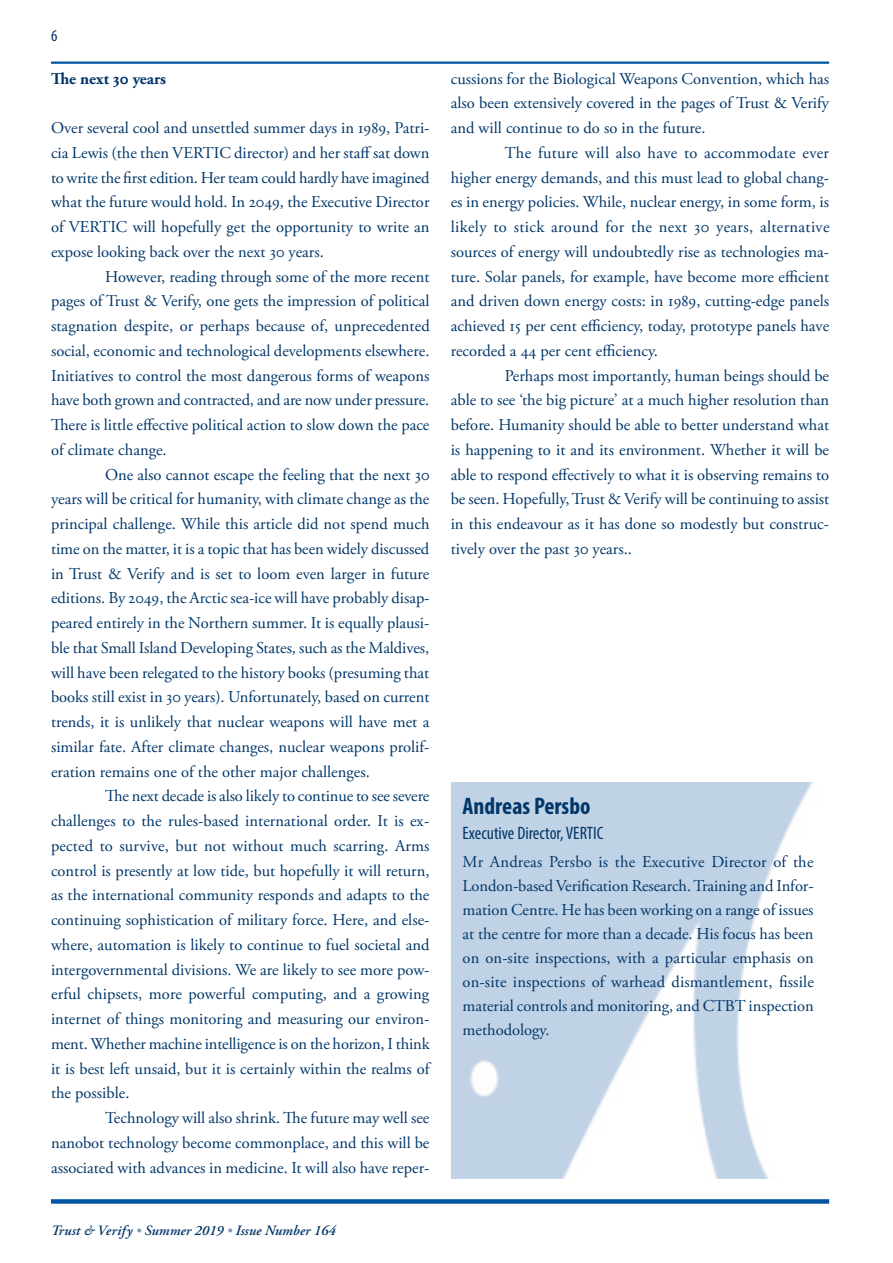
<style>
.page{position:relative;width:893px;height:1263px;background:#fff}
.page>*{position:absolute;margin:0;border:0;box-sizing:border-box;transform-origin:0 0}
.Article_Heading{font:700 condensed 24px "Myriad Pro";color:#013668}
.Byline{font:condensed 18px "Myriad Pro";color:#013668}
.Paragraph_Style_1{font:16.5px/24.8px "Adobe Garamond Pro";color:#013668;text-align:justify}
.Paragraph_Style_1-2{font:700 16.5px "Adobe Garamond Pro";color:#013668}
.t1{font:condensed 16.5px "Myriad Pro";color:#013668}
.t2{font:italic 600 14.25px "Adobe Garamond Pro";color:#013668}
.s1{font-size:12.75px}
.s2{font-size:13.5px;color:#809bb3}
</style>
<div class="page">
<div style="left:51px;top:1199px;width:778px;height:5px;background:#0155a2"></div>
<hr style="left:51px;top:62px;width:778px;height:2px;background:#0155a2">
<img style="left:451px;top:782px;width:362px;height:396px">
<p class="t1" style="left:51px;top:26px;width:8px">6</p>
<p class="Paragraph_Style_1-2" style="left:51px;top:69px;width:117px">The next 30 years</p>
<p class="Paragraph_Style_1" style="left:51px;top:116px;width:380px">Over several cool and unsettled summer days in 1989, Patri&shy;cia Lewis (the then VERTIC director) and her staff sat down to write the first edition. Her team could hardly have imagined what the future would hold. In 2049, the Executive Director of VERTIC will hopefully get the opportunity to write an expose looking back over the next 30 years.</p>
<p class="Paragraph_Style_1" style="left:51px;top:264px;width:380px;text-indent:54px">However, reading through some of the more recent pages of Trust &amp; Verify, one gets the impression of political stagnation despite, or perhaps because of, unprecedented social, economic and technological developments elsewhere.<br>Initiatives to control the most dangerous forms of weapons have both grown and contracted, and are now under pressure.<br>There is little effective political action to slow down the pace of climate change.</p>
<p class="Paragraph_Style_1" style="left:51px;top:462px;width:380px;text-indent:54px">One also cannot escape the feeling that the next 30 years will be critical for humanity, with climate change as the principal challenge. While this article did not spend much time on the matter, it is a topic that has been widely discussed in Trust &amp; Verify and is set to loom even larger in future editions. By 2049, the Arctic sea-ice will have probably disap&shy;peared entirely in the Northern summer. It is equally plausi&shy;ble that Small Island Developing States, such as the Maldives, will have been relegated to the history books (presuming that books still exist in 30 years). Unfortunately, based on current trends, it is unlikely that nuclear weapons will have met a similar fate. After climate changes, nuclear weapons prolif&shy;eration remains one of the other major challenges.</p>
<p class="Paragraph_Style_1" style="left:51px;top:784px;width:380px;text-indent:54px">The next decade is also likely to continue to see severe challenges to the rules-based international order. It is ex&shy;pected to survive, but not without much scarring. Arms control is presently at low tide, but hopefully it will return, as the international community responds and adapts to the continuing sophistication of military force. Here, and else&shy;where, automation is likely to continue to fuel societal and intergovernmental divisions. We are likely to see more pow&shy;erful chipsets, more powerful computing, and a growing internet of things monitoring and measuring our environ&shy;ment. Whether machine intelligence is on the horizon, I think it is best left unsaid, but it is certainly within the realms of the possible.</p>
<p class="Paragraph_Style_1" style="left:51px;top:1106px;width:380px;text-indent:54px">Technology will also shrink. The future may well see nanobot technology become commonplace, and this will be associated with advances in medicine. It will also have reper-</p>
<p class="t2" style="left:51px;top:1222px;width:286px">Trust <span class="s1">&amp;</span> Verify <span class="s2">•</span> Summer 2019 <span class="s2">•</span> Issue Number 164</p>
<p class="Paragraph_Style_1" style="left:451px;top:66px;width:380px">cussions for the Biological Weapons Convention, which has also been extensively covered in the pages of Trust &amp; Verify and will continue to do so in the future.</p>
<p class="Paragraph_Style_1" style="left:451px;top:141px;width:380px;text-indent:54px">The future will also have to accommodate ever higher energy demands, and this must lead to global chang&shy;es in energy policies. While, nuclear energy, in some form, is likely to stick around for the next 30 years, alternative sources of energy will undoubtedly rise as technologies ma&shy;ture. Solar panels, for example, have become more efficient and driven down energy costs: in 1989, cutting-edge panels achieved 15 per cent efficiency, today, prototype panels have recorded a 44 per cent efficiency.</p>
<p class="Paragraph_Style_1" style="left:451px;top:363px;width:380px;text-indent:54px">Perhaps most importantly, human beings should be able to see ‘the big picture’ at a much higher resolution than before. Humanity should be able to better understand what is happening to it and its environment. Whether it will be able to respond effectively to what it is observing remains to be seen. Hopefully, Trust &amp; Verify will be continuing to assist in this endeavour as it has done so modestly but construc&shy;tively over the past 30 years..</p>
<p class="Article_Heading" style="left:463px;top:791px;width:129px">Andreas Persbo</p>
<p class="Byline" style="left:463px;top:822px;width:142px">Executive Director, VERTIC</p>
<p class="Paragraph_Style_1" style="left:463px;top:850px;width:353px;line-height:24px">Mr Andreas Persbo is the Executive Director of the London-based Verification Research. Training and Infor&shy;mation Centre. He has been working on a range of issues at the centre for more than a decade. His focus has been on on-site inspections, with a particular emphasis on on-site inspections of warhead dismantlement, fissile material controls and monitoring, and CTBT inspection methodology.</p>
</div>
